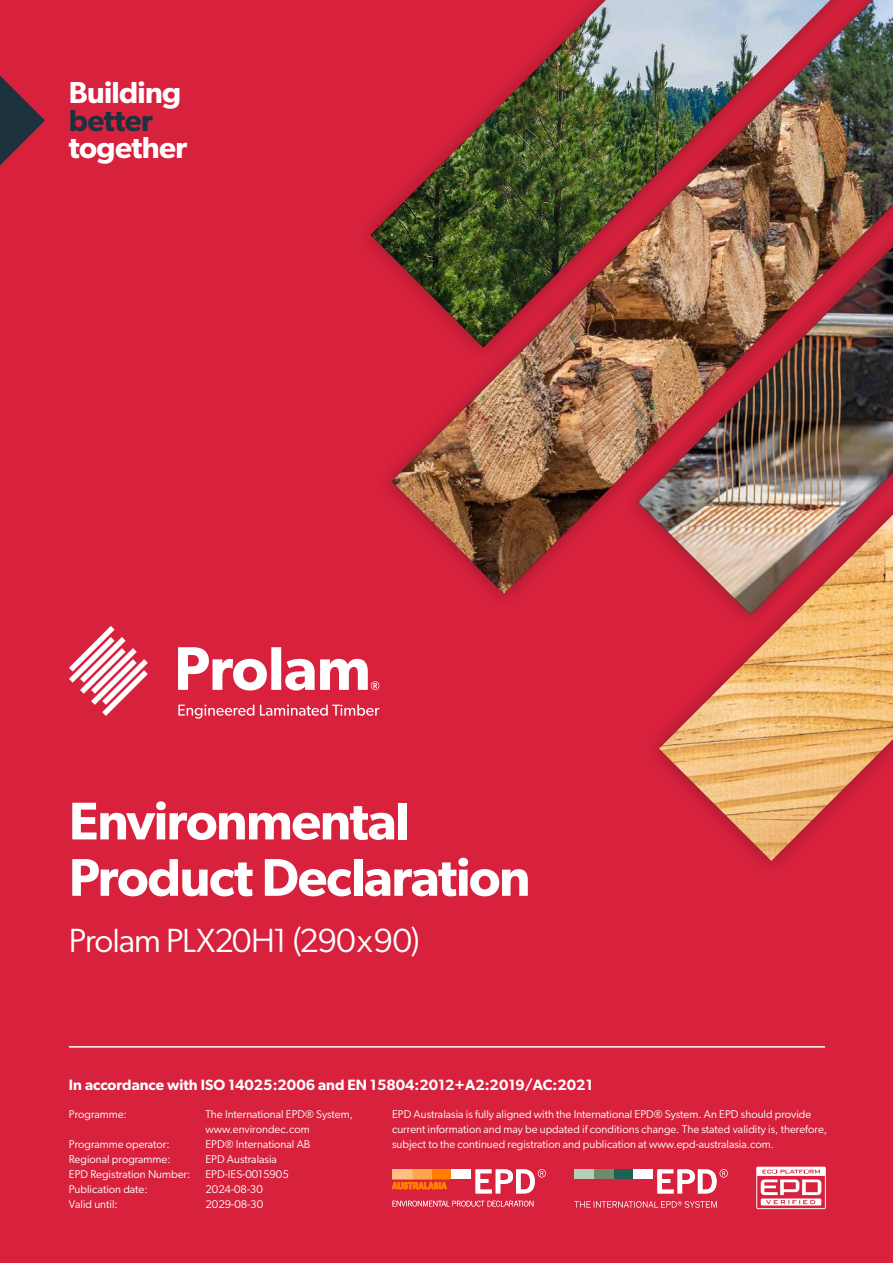
<style>
.page{position:relative;width:893px;height:1263px;background:#d7213d}
.page>*{position:absolute;margin:0;border:0;box-sizing:border-box;transform-origin:0 0}
.t1{font:600 53.25px/56.4px "Gibson";letter-spacing:-.025em;color:#fff}
.t2{font:33.6px "Gibson";letter-spacing:-.025em;color:#fff}
.t3{font:600 30.45px "Gibson";letter-spacing:-.02em;color:#fff}
.t4{font:600 30.45px "Gibson";letter-spacing:-.02em;color:#1d313f}
.t5{font:600 15px "Gibson";color:#fff}
.t6{font:11.25px/15px "Gibson";color:#fff}
</style>
<div class="page">
<svg style="left:0;top:76px;width:45px;height:89px"></svg>
<svg style="left:69px;top:626px;width:79px;height:90px"></svg>
<svg style="left:178px;top:647px;width:201px;height:72px"></svg>
<svg style="left:756px;top:1167px;width:70px;height:42px"></svg>
<div style="left:431px;top:1169px;width:20px;height:10px;background:#ff8000"></div>
<div style="left:412px;top:1169px;width:19px;height:10px;background:#ffa64d"></div>
<div style="left:412px;top:1169px;width:20px;height:10px;border:1px solid #ffa64d"></div>
<div style="left:393px;top:1169px;width:19px;height:10px;background:#ffbf80"></div>
<div style="left:451px;top:1169px;width:19px;height:10px;background:#fff"></div>
<svg style="left:476px;top:1169px;width:70px;height:24px"></svg>
<svg style="left:393px;top:1201px;width:140px;height:5px"></svg>
<svg style="left:392px;top:1182px;width:55px;height:7px"></svg>
<svg style="left:574px;top:1201px;width:143px;height:7px"></svg>
<div style="left:613px;top:1169px;width:20px;height:10px;background:#1e6052"></div>
<div style="left:594px;top:1169px;width:19px;height:10px;background:#6f896a"></div>
<div style="left:574px;top:1169px;width:20px;height:10px;background:#b4d0b6"></div>
<div style="left:633px;top:1169px;width:19px;height:10px;background:#fff"></div>
<svg style="left:657px;top:1169px;width:71px;height:24px"></svg>
<img style="left:392px;top:362px;width:231px;height:232px">
<img style="left:659px;top:629px;width:234px;height:232px">
<div style="left:356px;top:0;width:537px;height:362px;background:#000;opacity:.3"></div>
<img style="left:371px;top:0;width:252px;height:347px">
<div style="left:623px;top:0;width:270px;height:629px;background:#000;opacity:.3"></div>
<img style="left:638px;top:247px;width:255px;height:367px">
<hr style="left:69px;top:1046px;width:756px;height:1px;background:#fff">
<h3 class="t3" style="left:69px;top:75px;width:114px">Building</h3>
<h3 class="t4" style="left:69px;top:102px;width:85px">better</h3>
<h3 class="t3" style="left:69px;top:129px;width:120px">together</h3>
<h1 class="t1" style="left:69px;top:792px;width:463px">Environmental<br>Product Declaration</h1>
<h2 class="t2" style="left:69px;top:920px;width:352px">Prolam PLX20H1 (290x90)</h2>
<h3 class="t5" style="left:69px;top:1076px;width:525px">In accordance with ISO 14025:2006 and EN 15804:2012+A2:2019/AC:2021</h3>
<p class="t6" style="left:69px;top:1106px;width:59px">Programme:</p>
<p class="t6" style="left:205px;top:1106px;width:149px">The International EPD® System, www.environdec.com</p>
<p class="t6" style="left:69px;top:1136px;width:102px">Programme operator:</p>
<p class="t6" style="left:205px;top:1136px;width:106px">EPD® International AB</p>
<p class="t6" style="left:69px;top:1151px;width:103px">Regional programme:</p>
<p class="t6" style="left:205px;top:1151px;width:73px">EPD Australasia</p>
<p class="t6" style="left:69px;top:1166px;width:123px">EPD Registration Number:</p>
<p class="t6" style="left:205px;top:1166px;width:85px">EPD-IES-0015905</p>
<p class="t6" style="left:69px;top:1181px;width:80px">Publication date:</p>
<p class="t6" style="left:205px;top:1181px;width:59px">2024-08-30</p>
<p class="t6" style="left:69px;top:1196px;width:50px">Valid until:</p>
<p class="t6" style="left:205px;top:1196px;width:59px">2029-08-30</p>
<p class="t6" style="left:392px;top:1106px;width:436px">EPD Australasia is fully aligned with the International EPD® System. An EPD should provide current information and may be updated if conditions change. The stated validity is, therefore, subject to the continued registration and publication at www.epd-australasia.com.</p>
</div>
